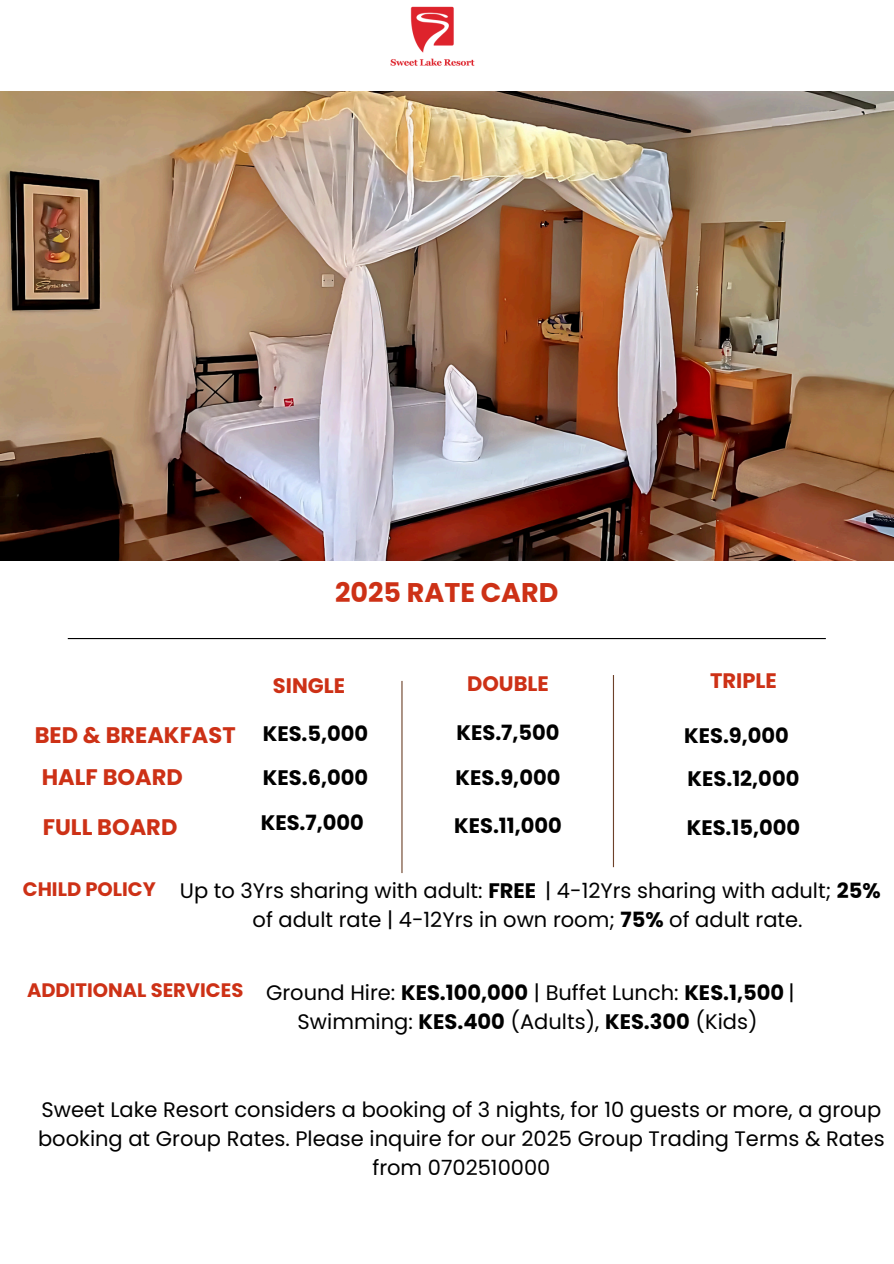
<style>
.page{position:relative;width:894px;height:1264px;background:#fff}
.page>*{position:absolute;margin:0;border:0;box-sizing:border-box;transform-origin:0 0}
.t1{font:700 27px "Poppins";color:#cd3116}
.t2{font:700 22.5px "Poppins";color:#cd3116}
.t3{font:21px/29.2px "Poppins";color:#000;text-align:center}
.t4{font:700 21px "Poppins";color:#000}
.t5{font:700 21px "Poppins";color:#cd3116}
.t6{font:700 19.5px "Poppins";color:#cd3116}
.s1{font-weight:700}
</style>
<div class="page">
<hr style="left:68px;top:638px;width:757px;height:1px;background:#000">
<img style="left:390px;top:6px;width:85px;height:60px">
<hr style="left:612px;top:675px;width:2px;height:192px;background:#6d412a">
<hr style="left:401px;top:681px;width:1px;height:192px;background:#6d412a">
<img style="left:0;top:91px;width:893px;height:469px">
<p class="t1" style="left:335px;top:573px;width:225px">2025 RATE CARD</p>
<h1 class="t2" style="left:35px;top:719px;width:202px">BED &amp; BREAKFAST</h1>
<p class="t2" style="left:42px;top:761px;width:142px">HALF BOARD</p>
<h2 class="t2" style="left:43px;top:811px;width:136px">FULL BOARD</h2>
<p class="t5" style="left:273px;top:670px;width:74px">SINGLE</p>
<p class="t4" style="left:262px;top:719px;width:107px">KES.5,000</p>
<p class="t4" style="left:263px;top:762px;width:107px">KES.6,000</p>
<h2 class="t4" style="left:260px;top:808px;width:105px">KES.7,000</h2>
<h2 class="t5" style="left:467px;top:668px;width:83px">DOUBLE</h2>
<h2 class="t5" style="left:709px;top:665px;width:68px">TRIPLE</h2>
<h2 class="t4" style="left:456px;top:717px;width:105px">KES.7,500</h2>
<h2 class="t4" style="left:455px;top:762px;width:106px">KES.9,000</h2>
<h2 class="t4" style="left:454px;top:810px;width:109px">KES.11,000</h2>
<h2 class="t4" style="left:684px;top:721px;width:106px">KES.9,000</h2>
<h2 class="t4" style="left:687px;top:764px;width:113px">KES.12,000</h2>
<h2 class="t4" style="left:686px;top:812px;width:115px">KES.15,000</h2>
<h2 class="t6" style="left:23px;top:875px;width:134px">CHILD POLICY</h2>
<h2 class="t3" style="left:180px;top:876px;width:702px">Up to 3Yrs sharing with adult: <span class="s1">FREE</span> | 4-12Yrs sharing with adult; <span class="s1">25% </span>of adult rate | 4-12Yrs in own room; <span class="s1">75%</span> of adult rate.</h2>
<h2 class="t6" style="left:27px;top:976px;width:218px">ADDITIONAL SERVICES</h2>
<h2 class="t3" style="left:266px;top:977px;width:530px">Ground Hire: <span class="s1">KES.100,000</span> | Buffet Lunch: <span class="s1">KES.1,500</span> |<br>Swimming: <span class="s1">KES.400</span> (Adults), <span class="s1">KES.300</span> (Kids)</h2>
<h2 class="t3" style="left:38px;top:1094px;width:847px">Sweet Lake Resort considers a booking of 3 nights, for 10 guests or more, a group booking at Group Rates. Please inquire for our 2025 Group Trading Terms &amp; Rates from 0702510000</h2>
</div>
